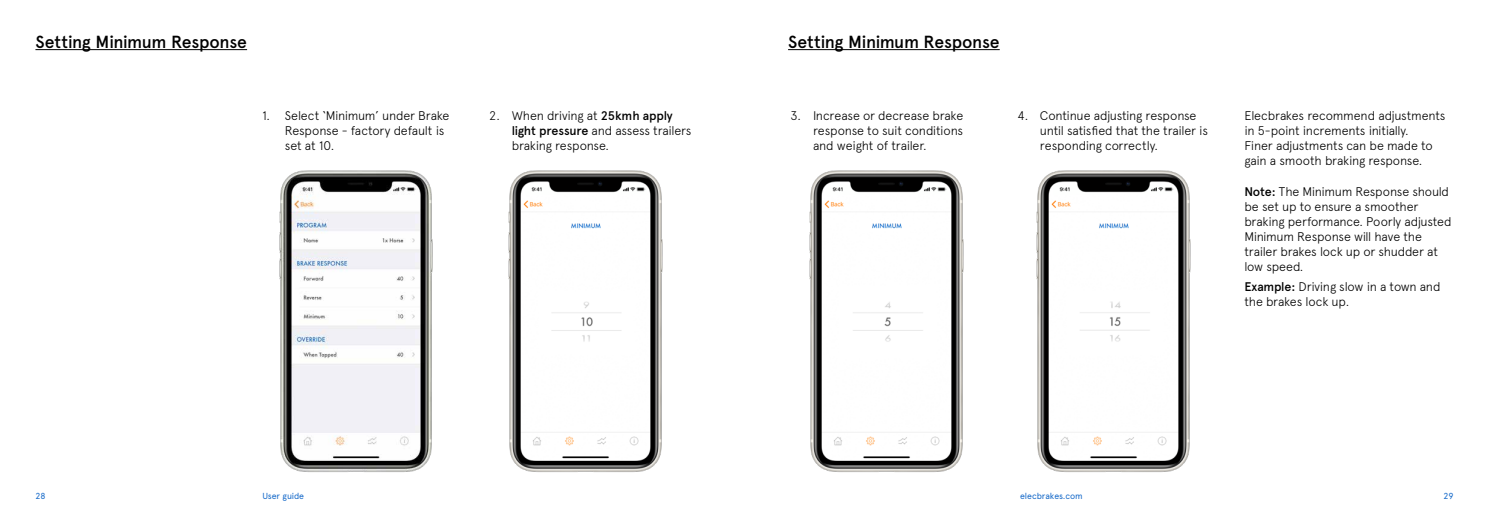
<style>
.page{position:relative;width:1489px;height:525px;background:#fff}
.page>*{position:absolute;margin:0;border:0;box-sizing:border-box;transform-origin:0 0}
.t1{font:500 17.5px "Apercu";letter-spacing:-.02em;color:#000}
.t2{font:300 12.5px/15px "Apercu";letter-spacing:-.015em;color:#000}
.t3{font:8.75px "Apercu";letter-spacing:-.01em;color:#1569c9}
.s1{font-weight:500}
</style>
<div class="page">
<img style="left:279px;top:170px;width:154px;height:302px">
<img style="left:508px;top:170px;width:155px;height:302px">
<img style="left:809px;top:170px;width:155px;height:302px">
<img style="left:1036px;top:170px;width:155px;height:302px">
<hr style="left:35px;top:49px;width:212px;height:1px;background:#000">
<hr style="left:788px;top:49px;width:211px;height:1px;background:#000">
<h1 class="t1" style="left:35px;top:31px;width:213px">Setting Minimum Response</h1>
<h1 class="t1" style="left:788px;top:31px;width:213px">Setting Minimum Response</h1>
<p class="t2" style="left:285px;top:108px;width:166px;text-indent:-22px">1. Select ‘Minimum’ under Brake<br>Response - factory default is set at 10.</p>
<p class="t2" style="left:511px;top:108px;width:181px;text-indent:-22px">2. When driving at <span class="s1">25kmh apply light pressure</span> and assess trailers braking response.</p>
<p class="t2" style="left:813px;top:108px;width:152px;text-align:justify;text-indent:-22px">3. Increase or decrease brake response to suit conditions and weight of trailer.</p>
<p class="t2" style="left:1039px;top:108px;width:169px;text-indent:-22px">4. Continue adjusting response until satisfied that the trailer is responding correctly.</p>
<p class="t2" style="left:1244px;top:108px;width:203px">Elecbrakes recommend adjustments in 5-point increments initially.<br>Finer adjustments can be made to gain a smooth braking response.</p>
<p class="t2" style="left:1244px;top:183px;width:209px"><span class="s1">Note:</span> The Minimum Response should be set up to ensure a smoother braking performance. Poorly adjusted<br>Minimum Response will have the trailer brakes lock up or shudder at low speed.</p>
<p class="t2" style="left:1244px;top:279px;width:198px"><span class="s1">Example:</span> Driving slow in a town and the brakes lock up.</p>
<p class="t3" style="left:35px;top:490px;width:12px">28</p>
<p class="t3" style="left:262px;top:490px;width:43px">User guide</p>
<p class="t3" style="left:1020px;top:490px;width:64px">elecbrakes.com</p>
<p class="t3" style="left:1443px;top:490px;width:11px">29</p>
</div>
